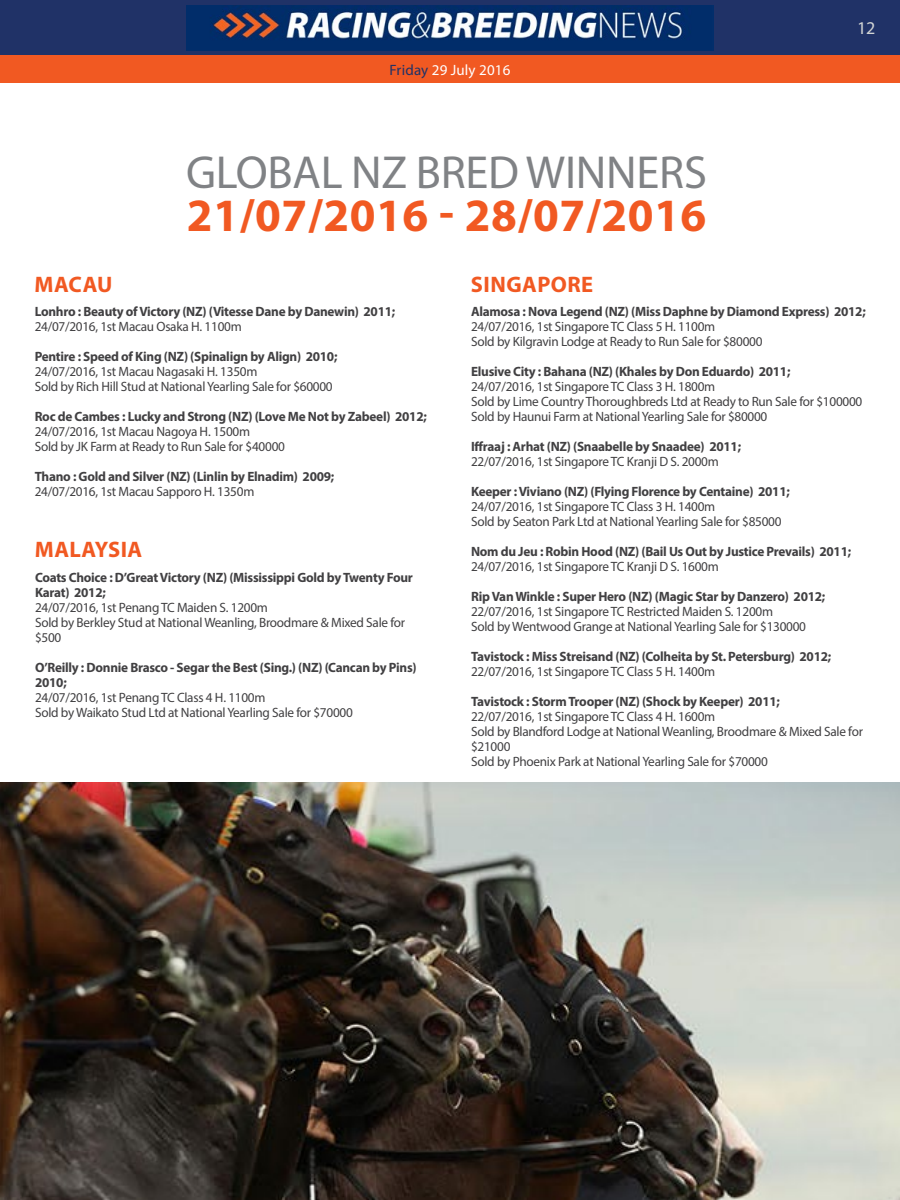
<style>
.page{position:relative;width:900px;height:1200px;background:#fff}
.page>*{position:absolute;margin:0;border:0;box-sizing:border-box;transform-origin:0 0}
.t1{font:700 46.5px "Myriad Pro";letter-spacing:.01em;color:#f15922}
.t2{font:46.5px "Myriad Pro";letter-spacing:-.005em;color:#808285}
.t3{font:700 22.5px "Myriad Pro";letter-spacing:.02em;color:#f15922}
.t4{font:18px "Myriad Pro";color:#d1d4d4}
.t5{font:15px "Myriad Pro";letter-spacing:.01em;color:#fff}
.t6{font:13.5px/15px "Myriad Pro";letter-spacing:-.02em;color:#414042}
.t7{font:700 13.5px/15px "Myriad Pro";letter-spacing:-.02em;color:#414042}
.s1{color:#203267}
</style>
<div class="page">
<div style="left:0;top:0;width:900px;height:64px;background:#203267"></div>
<div style="left:0;top:56px;width:900px;height:27px;background:#f15922"></div>
<img style="left:187px;top:5px;width:526px;height:46px">
<img style="left:0;top:782px;width:900px;height:418px">
<h2 class="t3" style="left:35px;top:269px;width:79px">MACAU</h2>
<p class="t5" style="left:390px;top:61px;width:122px"><span class="s1">Friday</span> 29 July 2016</p>
<h1 class="t2" style="left:186px;top:144px;width:522px">Global NZ Bred Winn ers</h1>
<h1 class="t1" style="left:187px;top:185px;width:521px">21/07/2016 - 28/07/2016</h1>
<h2 class="t3" style="left:471px;top:269px;width:27px">SINGA</h2>
<h2 class="t3" style="left:537px;top:269px;width:43px">PORE</h2>
<h3 class="t4" style="left:857px;top:17px;width:20px">12</h3>
<p class="t7" style="left:35px;top:304px;width:362px">Lonhro : Beauty of Victory (NZ) (Vitesse Dane by Danewin) 2011;</p>
<p class="t6" style="left:35px;top:319px;width:209px">24/07/2016, 1st Macau Osaka H. 1100m</p>
<p class="t7" style="left:35px;top:349px;width:304px">Pentire : Speed of King (NZ) (Spinalign by Align) 2010;</p>
<p class="t6" style="left:35px;top:364px;width:300px">24/07/2016, 1st Macau Nagasaki H. 1350m<br>Sold by Rich H ill Stud at National Yearling Sale for $60000</p>
<p class="t7" style="left:35px;top:409px;width:394px">Roc de Cambes : Lucky and Strong (NZ) (Love Me Not by Zabeel) 2012;</p>
<p class="t6" style="left:35px;top:424px;width:252px">24/07/2016, 1st Macau Nagoya H. 1500m<br>Sold by JK Farm at Ready to Run Sale for $40000</p>
<p class="t7" style="left:35px;top:469px;width:301px">Thano : Gold and Silver (NZ) (Linlin by Elnadim) 2009;</p>
<p class="t6" style="left:35px;top:484px;width:221px">24/07/2016, 1st Macau Sapporo H. 1350m</p>
<h2 class="t3" style="left:35px;top:535px;width:97px">MALAYSIA</h2>
<p class="t7" style="left:35px;top:569px;width:379px">Coats Choice : D’Great Victory (NZ) (Mississippi Gold by Twenty Four<br>Karat) 2012;</p>
<p class="t6" style="left:35px;top:599px;width:372px">24/07/2016, 1st Penang TC Maiden S. 1200m<br>Sold by Berkley Stud at National Weanling, Broodmare &amp; Mixed Sale for $500</p>
<p class="t7" style="left:35px;top:659px;width:383px">O’Reilly : Donnie Brasco - Segar the Best (Sing.) (NZ) (Cancan by Pins)<br>2010;</p>
<p class="t6" style="left:35px;top:689px;width:319px">24/07/2016, 1st Penang TC Class 4 H. 1100m<br>Sold by Waikato Stud Ltd at National Yearling Sale for $70000</p>
<p class="t7" style="left:471px;top:304px;width:396px">Alamosa : Nova Legend (NZ) (Miss Daphne by Diamond Express) 2012;</p>
<p class="t6" style="left:471px;top:319px;width:293px">24/07/2016, 1st Singapore TC Class 5 H. 1100m<br>Sold by Kilgravin Lodge at Ready to Run Sale for $80000</p>
<p class="t7" style="left:471px;top:364px;width:321px">Elusive City : Bahana (NZ) (Khales by Don Eduardo) 2011;</p>
<p class="t6" style="left:471px;top:379px;width:393px">24/07/2016, 1st Singapore TC Class 3 H. 1800m<br>Sold by Lime Country Thoroughbreds Ltd at Ready to Run Sale for $100000<br>Sold by Haunui Farm at National Yearling Sale for $80000</p>
<p class="t7" style="left:471px;top:439px;width:272px">Iffraaj : Arhat (NZ) (Snaabelle by Snaadee) 2011;</p>
<p class="t6" style="left:471px;top:454px;width:249px">22/07/2016, 1st Singapore TC Kranji D S. 2000m</p>
<p class="t7" style="left:471px;top:484px;width:320px">Keeper : Viviano (NZ) (Flying Florence by Centaine) 2011;</p>
<p class="t6" style="left:471px;top:499px;width:312px">24/07/2016, 1st Singapore TC Class 3 H. 1400m<br>Sold by Seaton Park Ltd at National Yearling Sale for $85000</p>
<p class="t7" style="left:471px;top:544px;width:382px">Nom du Jeu : Robin Hood (NZ) (Bail Us Out by Justice Prevails) 2011;</p>
<p class="t6" style="left:471px;top:559px;width:249px">24/07/2016, 1st Singapore TC Kranji D S. 1600m</p>
<p class="t7" style="left:471px;top:589px;width:356px">Rip Van Winkle : Super Hero (NZ) (Magic Star by Danzero) 2012;</p>
<p class="t6" style="left:471px;top:604px;width:336px">22/07/2016, 1st Singapore TC Restricted Maiden S. 1200m<br>Sold by Wentwood Grange at National Yearling Sale for $130000</p>
<p class="t7" style="left:471px;top:649px;width:362px">Tavistock : Miss Streisand (NZ) (Colheita by St. Petersburg) 2012;</p>
<p class="t6" style="left:471px;top:664px;width:246px">22/07/2016, 1st Singapore TC Class 5 H. 1400m</p>
<p class="t7" style="left:471px;top:694px;width:310px">Tavistock : Storm Trooper (NZ) (Shock by Keeper) 2011;</p>
<p class="t6" style="left:471px;top:709px;width:393px">22/07/2016, 1st Singapore TC Class 4 H. 1600m<br>Sold by Blandford Lodge at National Weanling, Broodmare &amp; Mixed Sale for $21000<br>Sold by Phoenix Park at National Yearling Sale for $70000</p>
</div>
